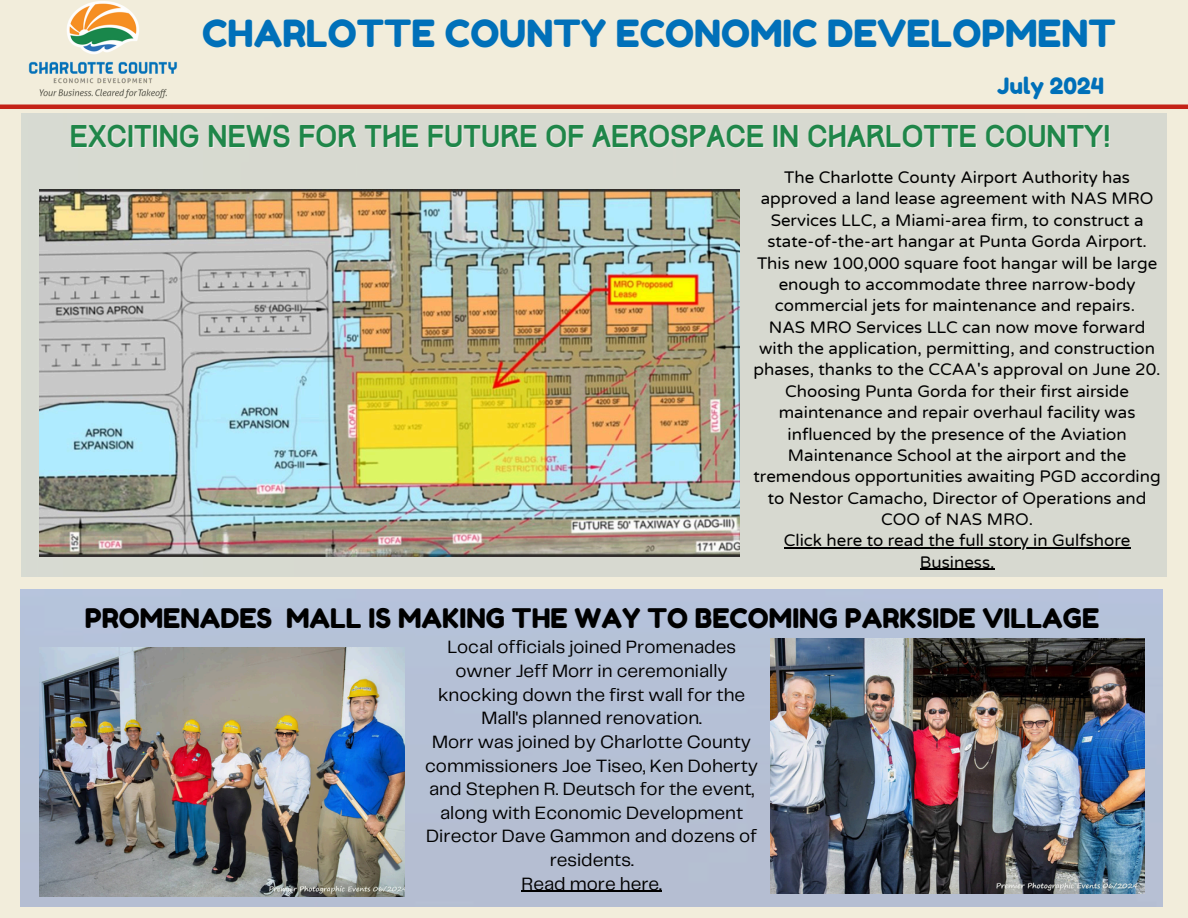
<style>
.page{position:relative;width:1188px;height:918px;background:#f2eddb}
.page>*{position:absolute;margin:0;border:0;box-sizing:border-box;transform-origin:0 0}
.t1{font:37.35px "Fredoka One";color:#0070b9}
.t2{font:27.45px "Track";color:#1f8649}
.t3{font:27px "Fredoka One";color:#000}
.t4{font:22.5px "Fredoka One";color:#0070b9}
.t5{font:18.6px/23.7px "Telegraf";color:#000;text-align:center}
.t6{font:16.8px/21.3px "Varela Round";color:#000;text-align:center}
</style>
<div class="page">
<img style="left:28px;top:1px;width:149px;height:98px">
<hr style="left:0;top:105px;width:1188px;height:4px;background:#c42217">
<div style="left:21px;top:114px;width:1145px;height:462px;background:#d7d9d0"></div>
<div style="left:20px;top:590px;width:1142px;height:317px;background:#b5c0d6"></div>
<img style="left:40px;top:190px;width:699px;height:366px">
<img style="left:40px;top:648px;width:364px;height:248px">
<img style="left:771px;top:639px;width:373px;height:255px">
<hr style="left:784px;top:548px;width:346px;height:1px;background:#000">
<hr style="left:920px;top:569px;width:74px;height:1px;background:#000">
<hr style="left:521px;top:891px;width:141px;height:1px;background:#000">
<h3 class="t1" style="left:202px;top:11px;width:915px">CHARLOTTE COUNTY ECONOMIC DEVELOPMENT</h3>
<p class="t4" style="left:997px;top:72px;width:108px">July 2024</p>
<p class="t2" style="left:70px;top:126px;width:1042px">EXCITING NEWS FOR THE FUTURE OF AEROSPACE IN CHARLOTTE COUNTY!</p>
<p class="t6" style="left:757px;top:167px;width:402px">The Charlotte County Airport Authority has approved a land lease agreement with NAS MRO Services LLC, a Miami-area firm, to construct a state-of-the-art hangar at Punta Gorda Airport.<br>This new 100,000 square foot hangar will be large enough to accommodate three narrow-body commercial jets for maintenance and repairs.</p>
<p class="t6" style="left:754px;top:317px;width:409px">NAS MRO Services LLC can now move forward with the application, permitting, and construction phases, thanks to the CCAA's approval on June 20.</p>
<p class="t6" style="left:754px;top:381px;width:409px">Choosing Punta Gorda for their first airside maintenance and repair overhaul facility was influenced by the presence of the Aviation Maintenance School at the airport and the tremendous opportunities awaiting PGD according to Nestor Camacho, Director of Operations and COO of NAS MRO.</p>
<h2 class="t6" style="left:784px;top:530px;width:348px">Click here to read the full story in Gulfshore<br>Business.</h2>
<p class="t3" style="left:85px;top:601px;width:1016px">PROMENADES MALL IS MAKING THE WAY TO BECOMING PARKSIDE VILLAGE</p>
<p class="t5" style="left:438px;top:636px;width:309px">Local officials joined Promenades owner Jeff Morr in ceremonially knocking down the first wall for the<br>Mall's planned renovation.</p>
<p class="t5" style="left:425px;top:731px;width:335px">Morr was joined by Charlotte County commissioners Joe Tiseo, Ken Doherty and Stephen R. Deutsch for the event, along with Economic Development<br>Director Dave Gammon and dozens of residents.</p>
<p class="t5" style="left:521px;top:873px;width:142px">Read more here.</p>
</div>
